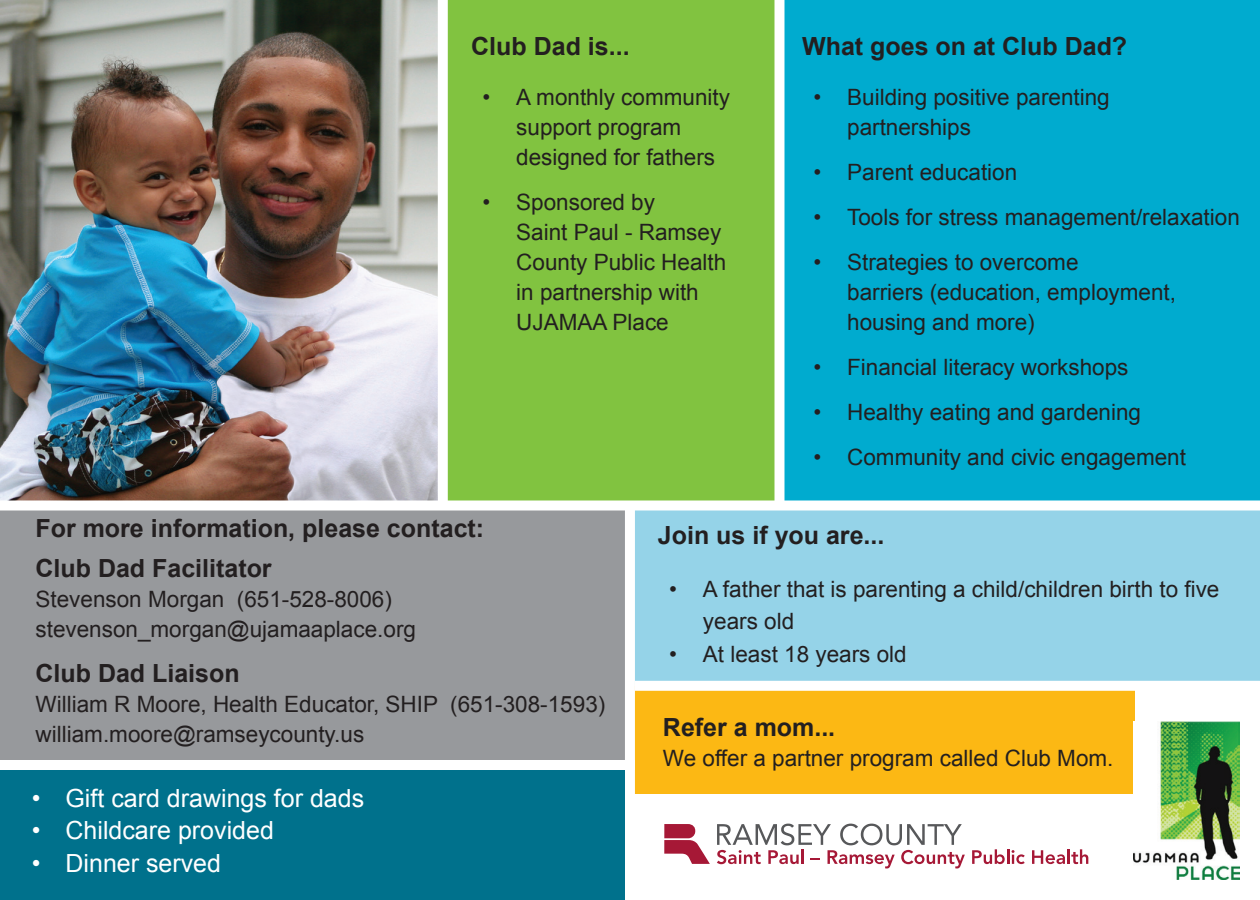
<style>
.page{position:relative;width:1260px;height:900px;background:#fff}
.page>*{position:absolute;margin:0;border:0;box-sizing:border-box;transform-origin:0 0}
.t1{font:700 25px/40px "Arial";color:#231f20}
.t2{font:25px "Arial";color:#fff}
.t3{font:22.5px/30px "Arial";color:#231f20}
</style>
<div class="page">
<img style="left:0;top:0;width:438px;height:500px">
<div style="left:773px;top:0;width:487px;height:500px;background:#00abcf"></div>
<div style="left:443px;top:0;width:335px;height:506px;background:#81c340"></div>
<div style="left:0;top:506px;width:630px;height:259px;background:#97999c"></div>
<div style="left:630px;top:506px;width:630px;height:180px;background:#95d3e8"></div>
<div style="left:630px;top:686px;width:505px;height:108px;background:#fcb814"></div>
<div style="left:635px;top:681px;width:625px;height:10px;background:#fff"></div>
<div style="left:774px;top:0;width:10px;height:506px;background:#fff"></div>
<div style="left:625px;top:506px;width:10px;height:394px;background:#fff"></div>
<div style="left:0;top:765px;width:625px;height:135px;background:#00718c"></div>
<div style="left:0;top:760px;width:635px;height:10px;background:#fff"></div>
<div style="left:0;top:500px;width:1260px;height:10px;background:#fff"></div>
<div style="left:438px;top:0;width:10px;height:509px;background:#fff"></div>
<svg style="left:664px;top:824px;width:46px;height:40px"></svg>
<svg style="left:717px;top:824px;width:248px;height:44px"></svg>
<svg style="left:972px;top:849px;width:53px;height:15px"></svg>
<svg style="left:1032px;top:850px;width:33px;height:14px"></svg>
<hr style="left:1067px;top:849px;width:3px;height:15px;background:#a61836">
<svg style="left:1071px;top:849px;width:17px;height:15px"></svg>
<img style="left:1134px;top:722px;width:105px;height:157px">
<p class="t1" style="left:471px;top:27px;width:160px">Club Dad is...</p>
<p class="t3" style="left:516px;top:82px;width:215px;text-indent:-34px">• A monthly community support program designed for fathers</p>
<p class="t3" style="left:516px;top:187px;width:212px;text-indent:-34px">• Sponsored by<br>Saint Paul - Ramsey<br>County Public Health in partnership with<br>UJAMAA Place</p>
<p class="t1" style="left:802px;top:27px;width:327px">What goes on at Club Dad?</p>
<p class="t3" style="left:847px;top:82px;width:264px;text-indent:-34px">• Building positive parenting partnerships</p>
<p class="t3" style="left:813px;top:157px;width:205px">• Parent education</p>
<p class="t3" style="left:813px;top:202px;width:428px">• Tools for stress management/relaxation</p>
<p class="t3" style="left:847px;top:247px;width:330px;text-indent:-34px">• Strategies to overcome<br>barriers (education, employment, housing and more)</p>
<p class="t3" style="left:813px;top:352px;width:317px">• Financial literacy workshops</p>
<p class="t3" style="left:813px;top:397px;width:329px">• Healthy eating and gardening</p>
<p class="t3" style="left:813px;top:442px;width:374px">• Community and civic engagement</p>
<p class="t1" style="left:36px;top:509px;width:450px">For more information, please contact:<br>Club Dad Facilitator</p>
<p class="t3" style="left:36px;top:584px;width:382px">Stevenson Morgan (651-528-8006) stevenson_morgan@ujamaaplace.org</p>
<p class="t1" style="left:36px;top:654px;width:206px">Club Dad Liaison</p>
<p class="t3" style="left:36px;top:689px;width:571px">William R Moore, Health Educator, SHIP (651-308-1593) william.moore@ramseycounty.us</p>
<p class="t2" style="left:32px;top:782px;width:334px">• Gift card drawings for dads</p>
<p class="t2" style="left:32px;top:814px;width:244px">• Childcare provided</p>
<p class="t2" style="left:32px;top:847px;width:191px">• Dinner served</p>
<p class="t1" style="left:658px;top:516px;width:228px">Join us if you are...</p>
<p class="t3" style="left:703px;top:573px;width:518px;line-height:32.5px;text-indent:-34px">• A father that is parenting a child/children birth to five years old</p>
<p class="t3" style="left:669px;top:639px;width:239px">• At least 18 years old</p>
<p class="t1" style="left:663px;top:708px;width:174px">Refer a mom...</p>
<p class="t3" style="left:663px;top:743px;width:452px">We offer a partner program called Club Mom.</p>
</div>
